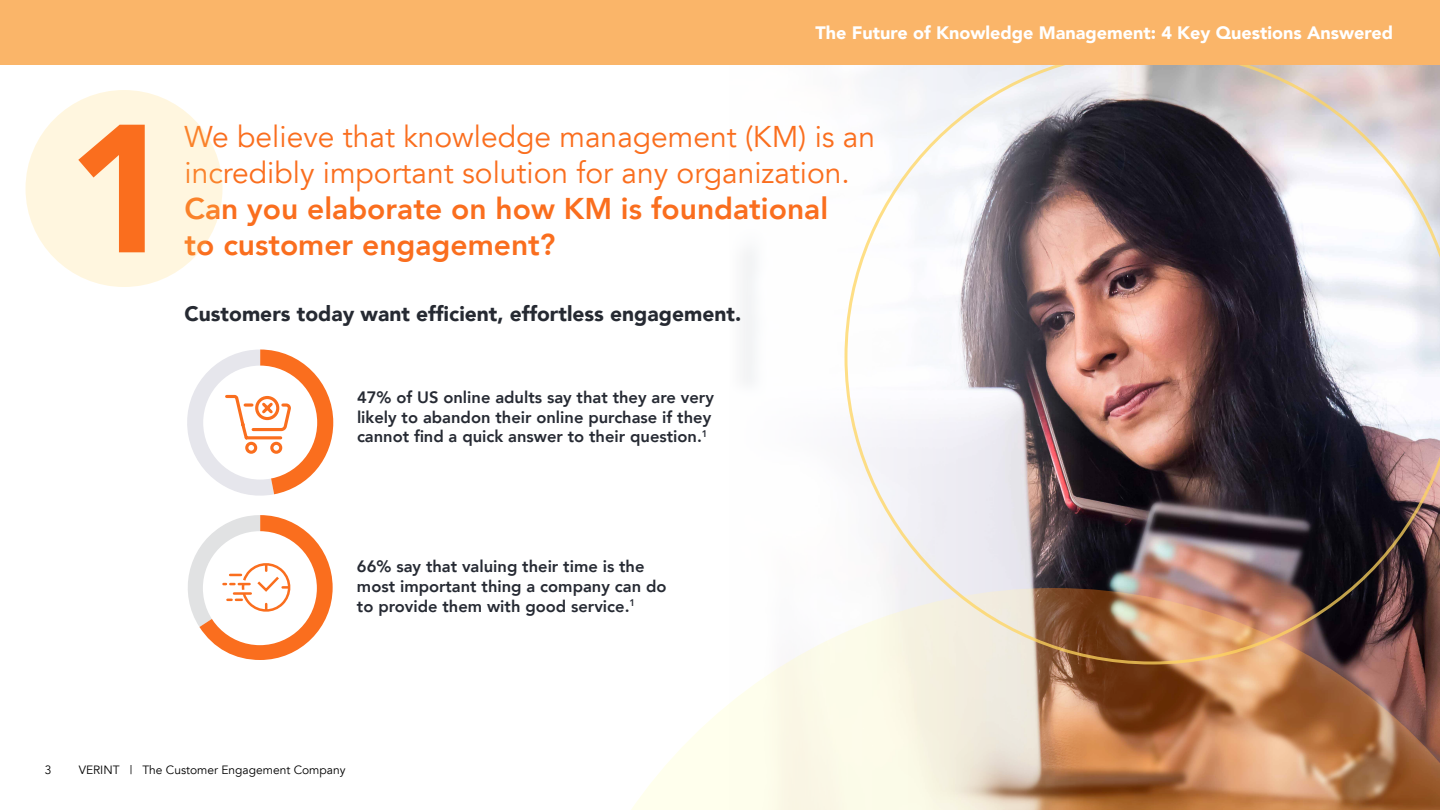
<style>
.page{position:relative;width:1440px;height:810px;background:#fff}
.page>*{position:absolute;margin:0;border:0;box-sizing:border-box;transform-origin:0 0}
.t1{font:30px/36px "Avenir LT";color:#fa6e1e}
.t2{font:800 30px/36px "Avenir";color:#fa6e1e}
.t3{font:900 21px "Avenir";color:#262a32}
.t4{font:900 18px "Avenir LT";color:#fff}
.t5{font:800 16.5px/19.8px "Avenir";color:#262a33}
.t6{font:12px "Avenir LT";color:#000}
</style>
<div class="page">
<svg style="left:631px;top:632px;width:809px;height:178px;background:#d5b89e"></svg>
<div style="left:26px;top:90px;width:197px;height:197px;background:#fff6df;border-radius:50%"></div>
<svg style="left:78px;top:125px;width:67px;height:127px"></svg>
<svg style="left:187px;top:350px;width:146px;height:146px"></svg>
<svg style="left:188px;top:515px;width:145px;height:145px"></svg>
<img style="left:845px;top:65px;width:595px;height:599px">
<div style="left:0;top:0;width:1440px;height:65px;background:#fab569"></div>
<p class="t4" style="left:815px;top:25px;width:579px">The Future of Knowledge Management: 4 Key Questions Answered</p>
<h1 class="t1" style="left:184px;top:122px;width:692px">We believe that knowledge management (KM) is an incredibly important solution for any organization.</h1>
<h1 class="t2" style="left:184px;top:193px;width:645px">Can you elaborate on how KM is foundational to customer engagement?</h1>
<p class="t3" style="left:184px;top:296px;width:558px">Customers today want efficient, effortless engagement.</p>
<p class="t5" style="left:357px;top:389px;width:358px">47% of US online adults say that they are very likely to abandon their online purchase if they cannot find a quick answer to their question.<sup>1</sup></p>
<p class="t5" style="left:357px;top:558px;width:311px">66% say that valuing their time is the most important thing a company can do to provide them with good service.<sup>1</sup></p>
<p class="t6" style="left:45px;top:765px;width:8px">3</p>
<p class="t6" style="left:79px;top:765px;width:268px">VERINT | The Customer Engagement Company</p>
</div>
